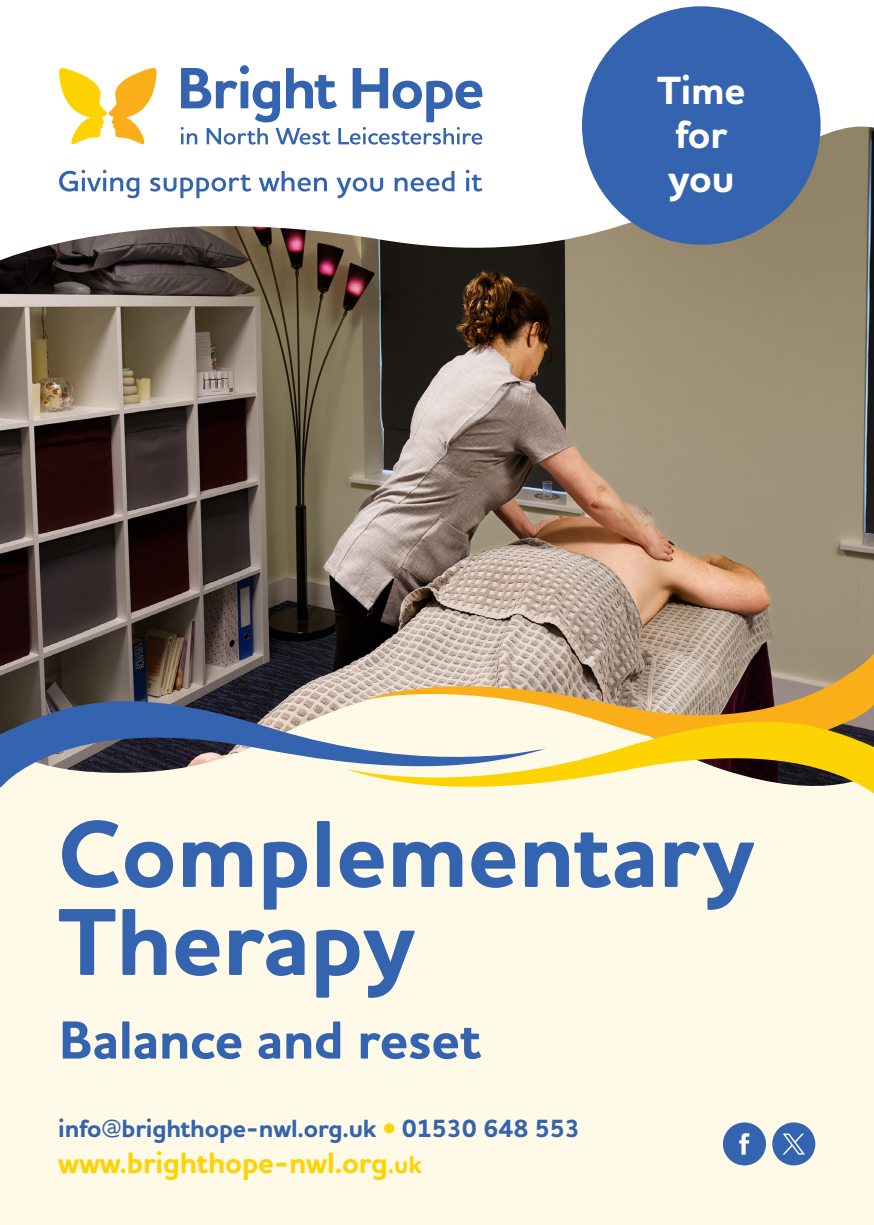
<style>
.page{position:relative;width:874px;height:1225px;background:#fff}
.page>*{position:absolute;margin:0;border:0;box-sizing:border-box;transform-origin:0 0}
.t1{font:700 96.8px "Houschka Pro";color:#3463af}
.t2{font:700 54.4px "Houschka Pro";letter-spacing:-.005em;color:#3463af}
.t3{font:700 40px/44px "Houschka Pro";letter-spacing:-.005em;color:#fff}
.t4{font:700 29.8px "Houschka Pro";letter-spacing:-.005em;color:#fed304}
.t5{font:700 25.2px "Houschka Pro";letter-spacing:-.005em;color:#3463af}
.s1{font-weight:500;color:#fed304}
.s2{font-size:25.2px}
</style>
<div class="page">
<div style="left:0;top:355px;width:873px;height:870px;background:#fefae7"></div>
<img style="left:0;top:127px;width:873px;height:661px">
<svg style="left:362px;top:653px;width:511px;height:48px;background:#ae9982"></svg>
<div style="left:581px;top:6px;width:239px;height:239px;background:#3463af;border-radius:50%"></div>
<svg style="left:343px;top:701px;width:530px;height:92px"></svg>
<div style="left:722px;top:1122px;width:43px;height:43px;background:#3463af;border-radius:50%"></div>
<svg style="left:739px;top:1133px;width:10px;height:21px"></svg>
<div style="left:771px;top:1122px;width:43px;height:43px;background:#3463af;border-radius:50%"></div>
<svg style="left:782px;top:1133px;width:22px;height:21px"></svg>
<svg style="left:59px;top:68px;width:97px;height:78px"></svg>
<svg style="left:59px;top:170px;width:80px;height:28px"></svg>
<svg style="left:150px;top:175px;width:101px;height:23px"></svg>
<svg style="left:259px;top:171px;width:68px;height:21px"></svg>
<svg style="left:336px;top:177px;width:47px;height:21px"></svg>
<svg style="left:394px;top:171px;width:60px;height:21px"></svg>
<svg style="left:465px;top:170px;width:17px;height:22px"></svg>
<svg style="left:181px;top:65px;width:301px;height:80px"></svg>
<svg style="left:0;top:680px;width:547px;height:107px"></svg>
<p class="t3" style="left:656px;top:69px;width:90px">Time for you</p>
<p class="t1" style="left:58px;top:791px;width:697px">Complementary</p>
<p class="t1" style="left:58px;top:879px;width:358px">Therapy</p>
<p class="t2" style="left:59px;top:1004px;width:423px">Balance and reset</p>
<p class="t5" style="left:58px;top:1112px;width:523px">info@brighthope-nwl.org.uk <span class="s1">•</span> 01530 648 553</p>
<p class="t4" style="left:58px;top:1143px;width:365px">www.brighthope-nwl.org<span class="s2">.uk</span></p>
</div>
